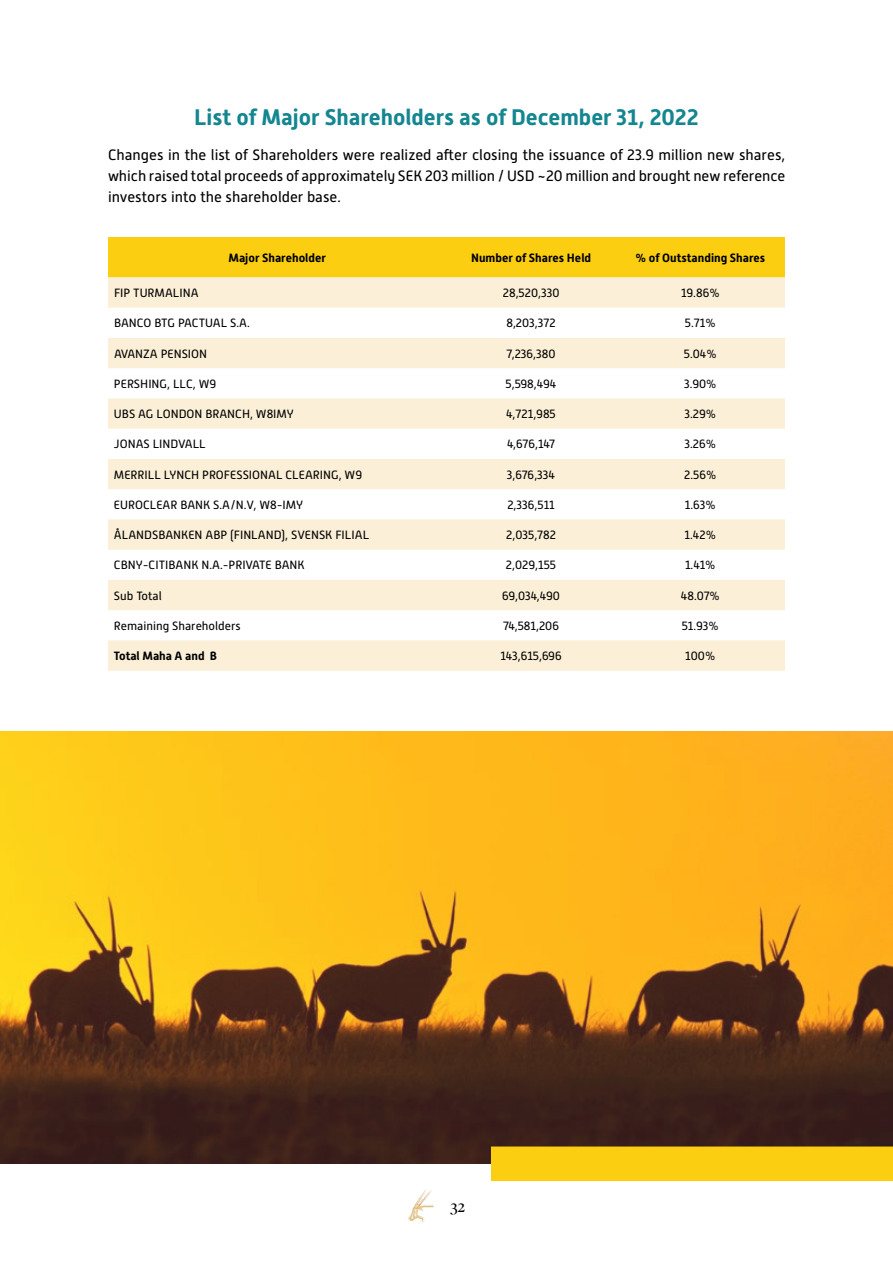
<style>
.page{position:relative;width:893px;height:1263px;background:#fff}
.page>*{position:absolute;margin:0;border:0;box-sizing:border-box;transform-origin:0 0}
.t1{font:700 22.5px "Alwyn New";color:#138690}
.t2{font:300 16.5px "Superior Title";color:#000}
.t3{font:15px/21px "Alwyn New";color:#000;text-align:justify}
.t4{font:12px "Alwyn New";color:#000}
.t5{font:700 12px "Alwyn New";color:#000}
</style>
<div class="page">
<img style="left:0;top:732px;width:893px;height:432px">
<img style="left:408px;top:1189px;width:26px;height:34px">
<div style="left:108px;top:237px;width:677px;height:40px;background:#fcce12"></div>
<svg style="left:108px;top:277px;width:677px;height:394px;fill:#fbf0d7"></svg>
<div style="left:491px;top:1146px;width:402px;height:35px;background:#fcce12"></div>
<h1 class="t1" style="left:194px;top:104px;width:506px">List of Major Shareholders as of December 31, 2022</h1>
<p class="t3" style="left:108px;top:144px;width:679px">Changes in the list of Shareholders were realized after closing the issuance of 23.9 million new shares, which raised total proceeds of approximately SEK 203 million / USD ~20 million and brought new reference investors into the shareholder base.</p>
<p class="t5" style="left:229px;top:251px;width:99px">Major Shareholder</p>
<p class="t5" style="left:471px;top:251px;width:121px">Number of Shares Held</p>
<p class="t5" style="left:635px;top:251px;width:131px">% of Outstanding Shares</p>
<p class="t4" style="left:114px;top:286px;width:86px">FIP TURMALINA</p>
<p class="t4" style="left:503px;top:286px;width:58px">28,520,330</p>
<p class="t4" style="left:681px;top:286px;width:40px">19.86%</p>
<p class="t4" style="left:114px;top:317px;width:137px">BANCO BTG PACTUAL S.A.</p>
<p class="t4" style="left:506px;top:317px;width:51px">8,203,372</p>
<p class="t4" style="left:685px;top:317px;width:32px">5.71%</p>
<p class="t4" style="left:114px;top:347px;width:95px">AVANZA PENSION</p>
<p class="t4" style="left:507px;top:347px;width:50px">7,236,380</p>
<p class="t4" style="left:684px;top:347px;width:35px">5.04%</p>
<p class="t4" style="left:114px;top:377px;width:104px">PERSHING, LLC, W9</p>
<p class="t4" style="left:506px;top:377px;width:52px">5,598,494</p>
<p class="t4" style="left:684px;top:377px;width:34px">3.90%</p>
<p class="t4" style="left:114px;top:407px;width:181px">UBS AG LONDON BRANCH, W8IMY</p>
<p class="t4" style="left:506px;top:407px;width:51px">4,721,985</p>
<p class="t4" style="left:684px;top:407px;width:33px">3.29%</p>
<p class="t4" style="left:114px;top:437px;width:93px">JONAS LINDVALL</p>
<p class="t4" style="left:507px;top:437px;width:50px">4,676,147</p>
<p class="t4" style="left:684px;top:437px;width:33px">3.26%</p>
<p class="t4" style="left:114px;top:468px;width:250px">MERRILL LYNCH PROFESSIONAL CLEARING, W9</p>
<p class="t4" style="left:507px;top:468px;width:50px">3,676,334</p>
<p class="t4" style="left:684px;top:468px;width:34px">2.56%</p>
<p class="t4" style="left:114px;top:498px;width:190px">EUROCLEAR BANK S.A/N.V, W8-IMY</p>
<p class="t4" style="left:507px;top:498px;width:49px">2,336,511</p>
<p class="t4" style="left:685px;top:498px;width:32px">1.63%</p>
<p class="t4" style="left:114px;top:528px;width:257px">ÅLANDSBANKEN ABP (FINLAND), SVENSK FILIAL</p>
<p class="t4" style="left:506px;top:528px;width:51px">2,035,782</p>
<p class="t4" style="left:684px;top:528px;width:33px">1.42%</p>
<p class="t4" style="left:114px;top:558px;width:192px">CBNY-CITIBANK N.A.-PRIVATE BANK</p>
<p class="t4" style="left:506px;top:558px;width:52px">2,029,155</p>
<p class="t4" style="left:685px;top:558px;width:32px">1.41%</p>
<p class="t4" style="left:114px;top:589px;width:49px">Sub Total</p>
<p class="t4" style="left:502px;top:589px;width:59px">69,034,490</p>
<p class="t4" style="left:681px;top:589px;width:41px">48.07%</p>
<p class="t4" style="left:114px;top:619px;width:128px">Remaining Shareholders</p>
<p class="t4" style="left:503px;top:619px;width:57px">74,581,206</p>
<p class="t4" style="left:682px;top:619px;width:39px">51.93%</p>
<p class="t5" style="left:114px;top:649px;width:105px">Total Maha A and B</p>
<p class="t4" style="left:500px;top:649px;width:63px">143,615,696</p>
<p class="t4" style="left:685px;top:649px;width:32px">100%</p>
<h2 class="t2" style="left:450px;top:1196px;width:16px">32</h2>
</div>
